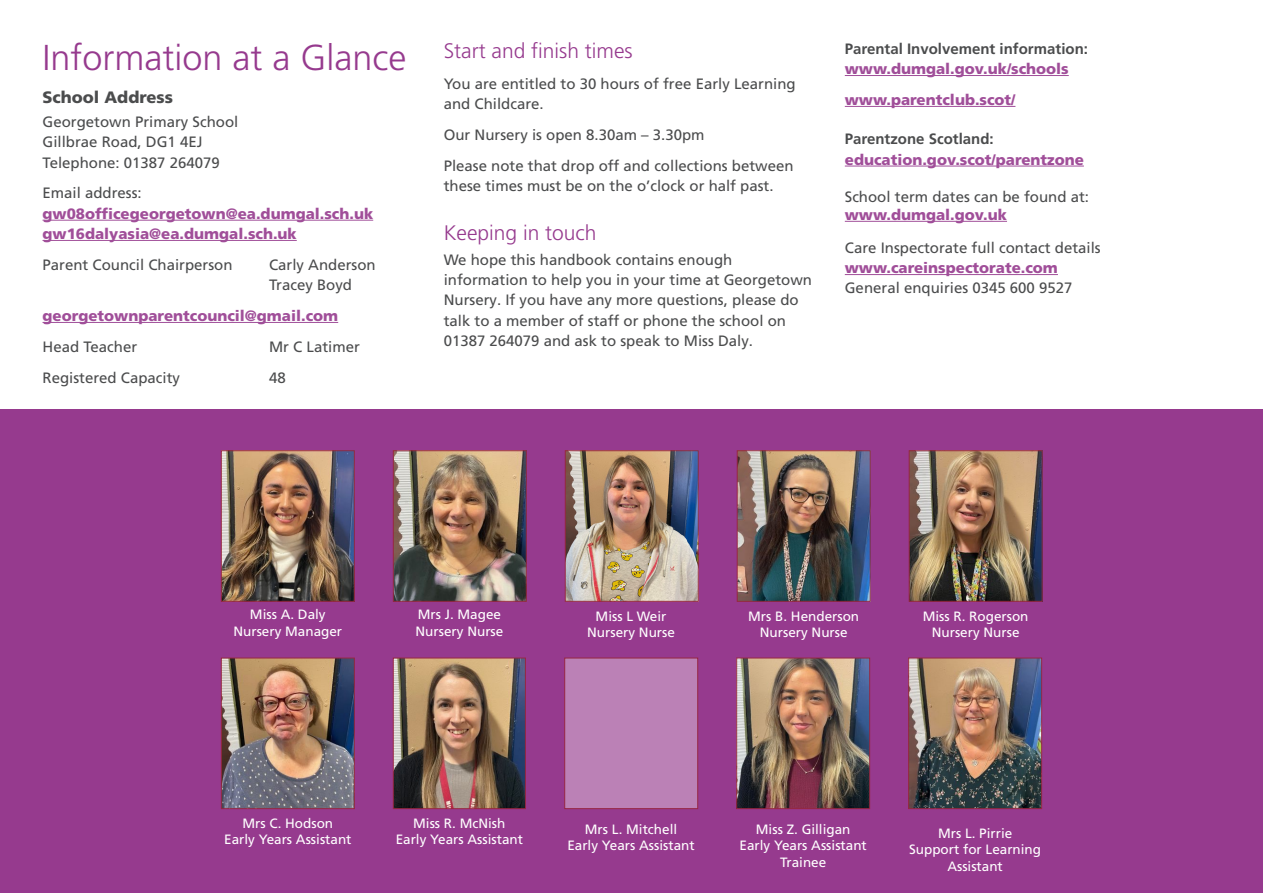
<style>
.page{position:relative;width:1263px;height:893px;background:#fff}
.page>*{position:absolute;margin:0;border:0;box-sizing:border-box;transform-origin:0 0}
.t1{font:300 36px "Frutiger LT Pro";color:#963a8e}
.Body{font:300 21px "Frutiger LT Pro";color:#963a8e}
.Sub_heading_1{font:900 16.5px "Frutiger LT Pro";color:#4b4c4d}
.Body-2{font:15px/20.2px "Frutiger LT Pro";color:#4b4c4d}
.Body-3{font:900 15px/20.2px "Frutiger LT Pro";color:#a04e99}
.Body-4{font:700 15px/20.2px "Frutiger LT Pro";color:#4b4c4d}
.Sub_heading_1-2{font:900 15px/20.2px "Frutiger LT Pro";color:#a04e99}
.Body-5{font:13.5px/16.5px "Frutiger LT Pro";color:#fff;text-align:center}
.s1{font-weight:400;color:#4b4c4d}
.s2{font-weight:900;color:#a04e99}
.s3{font-weight:700;color:#4b4c4d}
</style>
<div class="page">
<div style="left:0;top:410px;width:1263px;height:483px;background:#963a8e"></div>
<hr style="left:43px;top:220px;width:330px;height:1px;background:#a04e99">
<hr style="left:43px;top:240px;width:254px;height:1px;background:#a04e99">
<hr style="left:43px;top:322px;width:295px;height:1px;background:#a04e99">
<hr style="left:845px;top:75px;width:224px;height:1px;background:#a04e99">
<hr style="left:845px;top:106px;width:170px;height:1px;background:#a04e99">
<hr style="left:845px;top:166px;width:239px;height:1px;background:#a04e99">
<hr style="left:845px;top:221px;width:162px;height:1px;background:#a04e99">
<hr style="left:845px;top:274px;width:213px;height:1px;background:#a04e99">
<img style="left:395px;top:660px;width:129px;height:147px">
<div style="left:393px;top:658px;width:133px;height:151px;border:1px solid #972743"></div>
<img style="left:223px;top:452px;width:130px;height:148px">
<div style="left:221px;top:450px;width:134px;height:152px;border:1px solid #972743"></div>
<div style="left:564px;top:658px;width:134px;height:151px;background:#bb81b6;border:1px solid #972743"></div>
<img style="left:395px;top:452px;width:130px;height:148px">
<div style="left:393px;top:450px;width:134px;height:152px;border:1px solid #972743"></div>
<img style="left:567px;top:452px;width:130px;height:148px">
<div style="left:565px;top:450px;width:134px;height:152px;border:1px solid #972743"></div>
<img style="left:739px;top:452px;width:129px;height:148px">
<div style="left:737px;top:450px;width:133px;height:152px;border:1px solid #972743"></div>
<img style="left:738px;top:660px;width:130px;height:147px">
<div style="left:736px;top:658px;width:134px;height:151px;border:1px solid #972743"></div>
<img style="left:911px;top:452px;width:129px;height:148px">
<div style="left:909px;top:450px;width:133px;height:152px;border:1px solid #972743"></div>
<img style="left:910px;top:660px;width:130px;height:147px">
<div style="left:908px;top:658px;width:134px;height:151px;border:1px solid #972743"></div>
<img style="left:223px;top:660px;width:130px;height:147px">
<div style="left:221px;top:658px;width:134px;height:151px;border:1px solid #972743"></div>
<p class="t1" style="left:43px;top:36px;width:365px">Information at a Glance</p>
<p class="Sub_heading_1" style="left:43px;top:87px;width:132px">School Address</p>
<p class="Body-2" style="left:43px;top:112px;width:197px">Georgetown Primary School</p>
<p class="Body-2" style="left:43px;top:132px;width:162px">Gillbrae Road, DG1 4EJ</p>
<p class="Body-2" style="left:43px;top:152px;width:179px">Telephone: 01387 264079</p>
<p class="Body-3" style="left:43px;top:183px;width:332px"><span class="s1">Email address: </span>gw08officegeorgetown@ea.dumgal.sch.uk gw16dalyasia@ea.dumgal.sch.uk</p>
<p class="Body-2" style="left:43px;top:255px;width:192px">Parent Council Chairperson</p>
<p class="Body-2" style="left:269px;top:255px;width:108px">Carly Anderson<br>Tracey Boyd</p>
<p class="Body-3" style="left:43px;top:306px;width:297px">georgetownparentcouncil@gmail.com</p>
<p class="Body-2" style="left:43px;top:337px;width:96px">Head Teacher</p>
<p class="Body-2" style="left:269px;top:337px;width:92px">Mr C Latimer</p>
<p class="Body-2" style="left:43px;top:367px;width:139px">Registered Capacity</p>
<p class="Body-2" style="left:269px;top:367px;width:18px">48</p>
<p class="Body" style="left:444px;top:39px;width:191px">Start and finish times</p>
<p class="Body-2" style="left:444px;top:74px;width:353px">You are entitled to 30 hours of free Early Learning and Childcare.</p>
<p class="Body-2" style="left:444px;top:125px;width:262px">Our Nursery is open 8.30am – 3.30pm</p>
<p class="Body-2" style="left:444px;top:156px;width:351px">Please note that drop off and collections between these times must be on the o’clock or half past.</p>
<p class="Body" style="left:444px;top:221px;width:154px">Keeping in touch</p>
<p class="Body-2" style="left:444px;top:250px;width:370px">We hope this handbook contains enough information to help you in your time at Georgetown Nursery. If you have any more questions, please do talk to a member of staff or phone the school on 01387 264079 and ask to speak to Miss Daly.</p>
<p class="Body-4" style="left:845px;top:38px;width:245px">Parental Involvement information: <span class="s2">www.dumgal.gov.uk/schools</span></p>
<p class="Body-3" style="left:845px;top:89px;width:172px">www.parentclub.scot/</p>
<p class="Sub_heading_1-2" style="left:845px;top:129px;width:241px"><span class="s3">Parentzone Scotland: </span>education.gov.scot/parentzone</p>
<p class="Body-2" style="left:845px;top:187px;width:246px">School term dates can be found at:</p>
<p class="Body-3" style="left:845px;top:204px;width:164px">www.dumgal.gov.uk</p>
<p class="Body-2" style="left:845px;top:238px;width:257px">Care Inspectorate full contact details <span class="s2">www.careinspectorate.com<br></span>General enquiries 0345 600 9527</p>
<p class="Body-5" style="left:250px;top:606px;width:77px">Miss A. Daly</p>
<p class="Body-5" style="left:233px;top:623px;width:110px">Nursery Manager</p>
<p class="Body-5" style="left:418px;top:606px;width:85px">Mrs J. Magee</p>
<p class="Body-5" style="left:416px;top:623px;width:89px">Nursery Nurse</p>
<p class="Body-5" style="left:596px;top:608px;width:72px">Miss L Weir</p>
<p class="Body-5" style="left:587px;top:624px;width:89px">Nursery Nurse</p>
<p class="Body-5" style="left:748px;top:608px;width:113px">Mrs B. Henderson</p>
<p class="Body-5" style="left:760px;top:624px;width:89px">Nursery Nurse</p>
<p class="Body-5" style="left:923px;top:608px;width:107px">Miss R. Rogerson</p>
<p class="Body-5" style="left:932px;top:624px;width:89px">Nursery Nurse</p>
<p class="Body-5" style="left:242px;top:815px;width:92px">Mrs C. Hodson</p>
<p class="Body-5" style="left:224px;top:832px;width:129px">Early Years Assistant</p>
<p class="Body-5" style="left:413px;top:815px;width:94px">Miss R. McNish</p>
<p class="Body-5" style="left:396px;top:832px;width:129px">Early Years Assistant</p>
<p class="Body-5" style="left:585px;top:821px;width:94px">Mrs L. Mitchell</p>
<p class="Body-5" style="left:567px;top:837px;width:129px">Early Years Assistant</p>
<p class="Body-5" style="left:756px;top:821px;width:96px">Miss Z. Gilligan</p>
<p class="Body-5" style="left:739px;top:837px;width:129px">Early Years Assistant<br>Trainee</p>
<p class="Body-5" style="left:938px;top:825px;width:76px">Mrs L. Pirrie</p>
<p class="Body-5" style="left:909px;top:841px;width:134px">Support for Learning<br>Assistant</p>
</div>
